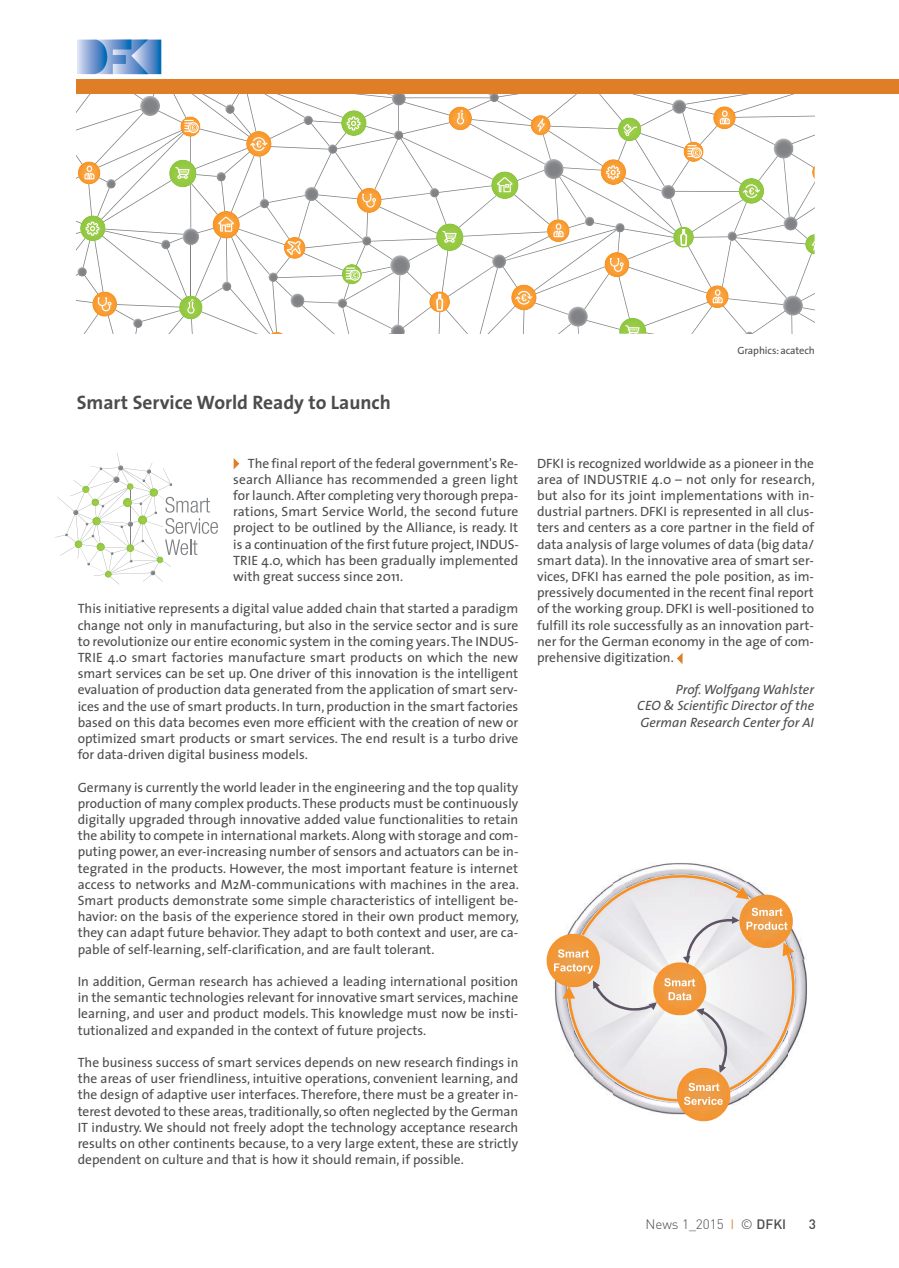
<style>
.page{position:relative;width:899px;height:1268px;background:#fff}
.page>*{position:absolute;margin:0;border:0;box-sizing:border-box;transform-origin:0 0}
.t1{font:700 19.5px "The Sans";color:#4c4c4e}
.t2{font:13.5px/16.2px "The Sans";color:#4c4c4e;text-align:justify}
.t3{font:italic 13.5px/16.2px "The Sans B5 Plain";color:#4c4c4e;text-align:justify}
.t4{font:300 13.5px "DIN";color:#4c4c4e}
.t5{font:500 13.5px "DIN";color:#4c4c4e}
.t6{font:10.5px "The Sans";letter-spacing:-.01em;color:#4c4c4e}
.s1{font-weight:400;color:#e38d3f}
.s2{font-weight:500}
</style>
<div class="page">
<svg style="left:148px;top:40px;width:13px;height:34px"></svg>
<svg style="left:77px;top:40px;width:71px;height:34px;background:#80a4d4"></svg>
<img style="left:806px;top:971px;width:1px;height:35px">
<img style="left:630px;top:1105px;width:21px;height:6px">
<img style="left:651px;top:1105px;width:25px;height:10px">
<img style="left:546px;top:942px;width:8px;height:37px">
<img style="left:676px;top:1105px;width:53px;height:17px">
<svg style="left:554px;top:863px;width:252px;height:242px"></svg>
<svg style="left:77px;top:94px;width:737px;height:240px"></svg>
<svg style="left:677px;top:653px;width:5px;height:11px"></svg>
<svg style="left:55px;top:453px;width:163px;height:131px"></svg>
<svg style="left:234px;top:458px;width:5px;height:11px"></svg>
<div style="left:77px;top:79px;width:822px;height:15px;background:#e07e27"></div>
<h1 class="t1" style="left:77px;top:392px;width:316px">Smart Service World Ready to Launch</h1>
<p class="t2" style="left:233px;top:456px;width:287px;text-indent:14px">The final report of the federal government's Re&shy;search Alliance has recommended a green light for launch. After completing very thorough prepa&shy;rations, Smart Service World, the second future project to be outlined by the Alliance, is ready. It is a continuation of the first future project, INDUS-TRIE 4.0, which has been gradually implemented with great success since 2011.</p>
<p class="t2" style="left:78px;top:602px;width:442px">This initiative represents a digital value added chain that started a paradigm change not only in manufacturing, but also in the service sector and is sure to revolutionize our entire economic system in the coming years. The INDUS-TRIE 4.0 smart factories manufacture smart products on which the new smart services can be set up. One driver of this innovation is the intelligent evaluation of production data generated from the application of smart serv&shy;ices and the use of smart products. In turn, production in the smart factories based on this data becomes even more efficient with the creation of new or optimized smart products or smart services. The end result is a turbo drive for data-driven digital business models.</p>
<p class="t2" style="left:78px;top:780px;width:443px">Germany is currently the world leader in the engineering and the top quality production of many complex products. These products must be continuously digitally upgraded through innovative added value functionalities to retain the ability to compete in international markets. Along with storage and com&shy;puting power, an ever-increasing number of sensors and actuators can be in&shy;tegrated in the products. However, the most important feature is internet access to networks and M2M-communications with machines in the area.<br>Smart products demonstrate some simple characteristics of intelligent be&shy;havior: on the basis of the experience stored in their own product memory, they can adapt future behavior. They adapt to both context and user, are ca&shy;pable of self-learning, self-clarification, and are fault tolerant.</p>
<p class="t2" style="left:78px;top:975px;width:442px">In addition, German research has achieved a leading international position in the semantic technologies relevant for innovative smart services, machine learning, and user and product models. This knowledge must now be insti&shy;tutionalized and expanded in the context of future projects.</p>
<p class="t2" style="left:78px;top:1056px;width:442px">The business success of smart services depends on new research findings in the areas of user friendliness, intuitive operations, convenient learning, and the design of adaptive user interfaces. Therefore, there must be a greater in&shy;terest devoted to these areas, traditionally, so often neglected by the German IT industry. We should not freely adopt the technology acceptance research results on other continents because, to a very large extent, these are strictly dependent on culture and that is how it should remain, if possible.</p>
<p class="t6" style="left:737px;top:346px;width:79px">Graphics: acatech</p>
<p class="t2" style="left:537px;top:456px;width:279px">DFKI is recognized worldwide as a pioneer in the area of INDUSTRIE 4.0 – not only for research, but also for its joint implementations with in&shy;dustrial partners. DFKI is represented in all clus&shy;ters and centers as a core partner in the field of data analysis of large volumes of data (big data/ smart data). In the innovative area of smart ser&shy;vices, DFKI has earned the pole position, as im&shy;pressively documented in the recent final report of the working group. DFKI is well-positioned to fulfill its role successfully as an innovation part&shy;ner for the German economy in the age of com&shy;prehensive digitization.</p>
<p class="t3" style="left:637px;top:681px;width:178px;text-indent:39px">Prof. Wolfgang Wahlster CEO &amp; Scientific Director of the German Research Center for AI</p>
<p class="t4" style="left:645px;top:1216px;width:142px">News 1_2015 <span class="s1">I</span> © <span class="s2">DFKI</span></p>
<p class="t5" style="left:808px;top:1219px;width:9px">3</p>
</div>
